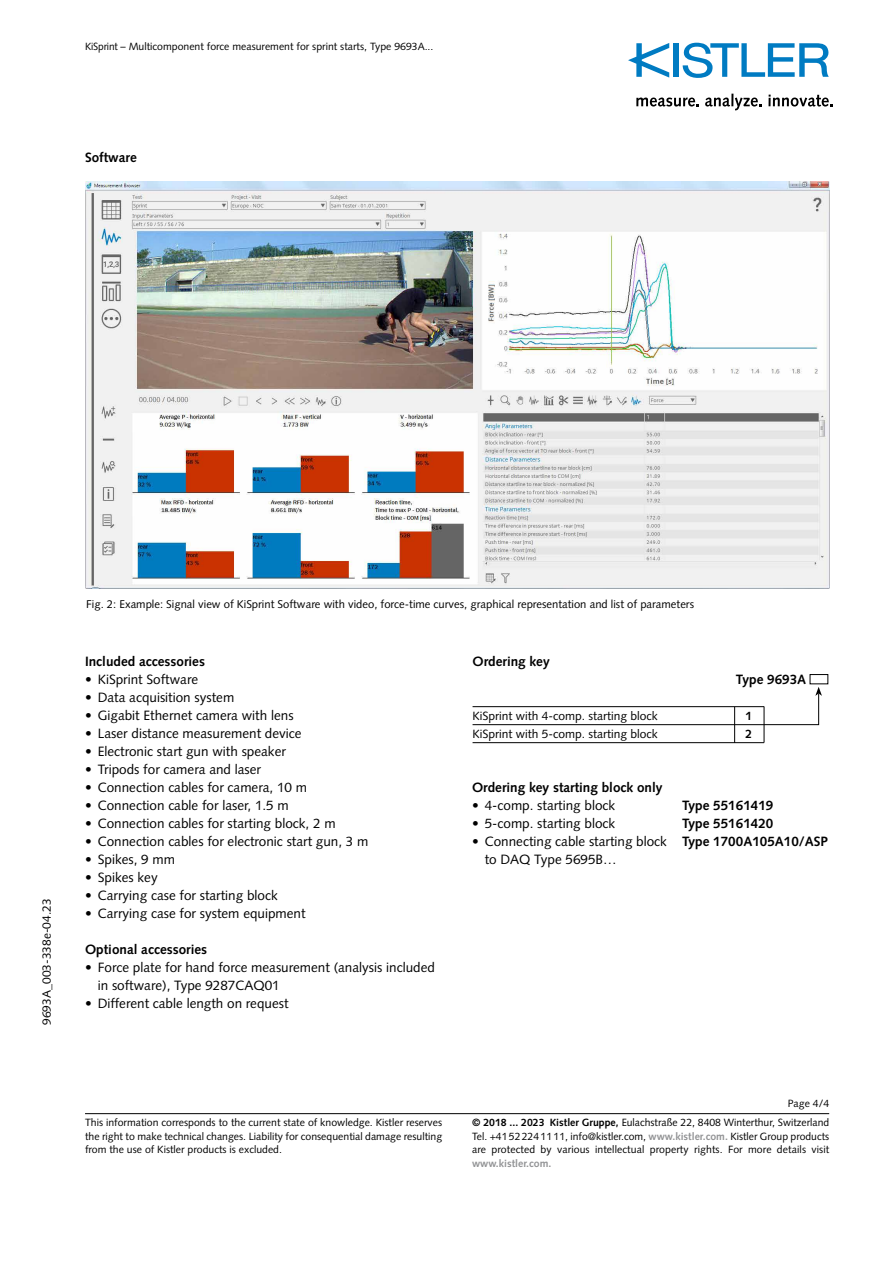
<style>
.page{position:relative;width:893px;height:1263px;background:#fff}
.page>*{position:absolute;margin:0;border:0;box-sizing:border-box;transform-origin:0 0}
.t1{font:13.5px/18px "Syntax LT Std";color:#000}
.t2{font:700 13.5px "Syntax LT Std";color:#000}
.t3{font:12px "Syntax LT Std";color:#000}
.t4{font:700 12px "Syntax LT Std";color:#000}
.t5{font:11.25px "Syntax LT Std";color:#000}
.t6{font:10.5px/13.5px "Syntax LT Std";color:#000;text-align:justify}
.t7{font:10.5px "Syntax LT Std";color:#000;scale:.96 1}
.t8{font:700 10.5px "Syntax LT Std";color:#929395}
.s1{font-weight:700}
.s2{font-weight:700;color:#929395}
</style>
<div class="page">
<hr style="left:85px;top:1113px;width:744px;height:1px;background:#000">
<div style="left:673px;top:43px;width:6px;height:34px;background:#007bc2"></div>
<svg style="left:683px;top:43px;width:146px;height:35px"></svg>
<svg style="left:628px;top:43px;width:41px;height:35px"></svg>
<svg style="left:636px;top:98px;width:63px;height:9px"></svg>
<svg style="left:705px;top:94px;width:57px;height:16px"></svg>
<svg style="left:768px;top:95px;width:65px;height:12px"></svg>
<hr style="left:473px;top:706px;width:291px;height:1px;background:#000">
<hr style="left:473px;top:724px;width:291px;height:1px;background:#000">
<hr style="left:473px;top:742px;width:291px;height:1px;background:#000">
<div style="left:810px;top:674px;width:18px;height:10px;border:1px solid #000"></div>
<hr style="left:734px;top:707px;width:1px;height:36px;background:#000">
<hr style="left:764px;top:706px;width:1px;height:36px;background:#000">
<svg style="left:763px;top:687px;width:59px;height:38px"></svg>
<img style="left:85px;top:182px;width:745px;height:407px">
<p class="t7" style="left:85px;top:41px;width:364px">KiSprint – Multicomponent force measurement for sprint starts, Type 9693A...</p>
<p class="t2" style="left:85px;top:150px;width:53px">Software</p>
<p class="t3" style="left:39px;top:1025px;width:128px;rotate:-90deg">9693A_003-338e-04.23</p>
<p class="t5" style="left:86px;top:597px;width:609px">Fig. 2: Example: Signal view of KiSprint Software with video, force-time curves, graphical representation and list of parameters</p>
<p class="t2" style="left:85px;top:654px;width:121px">Included accessories</p>
<p class="t1" style="left:85px;top:670px;width:115px">• KiSprint Software</p>
<p class="t1" style="left:85px;top:688px;width:151px">• Data acquisition system</p>
<p class="t1" style="left:85px;top:706px;width:210px">• Gigabit Ethernet camera with lens</p>
<p class="t1" style="left:85px;top:724px;width:218px">• Laser distance measurement device</p>
<p class="t1" style="left:85px;top:742px;width:202px">• Electronic start gun with speaker</p>
<p class="t1" style="left:85px;top:760px;width:178px">• Tripods for camera and laser</p>
<p class="t1" style="left:85px;top:778px;width:224px">• Connection cables for camera, 10 m</p>
<p class="t1" style="left:85px;top:796px;width:205px">• Connection cable for laser, 1.5 m</p>
<p class="t1" style="left:85px;top:814px;width:252px">• Connection cables for starting block, 2 m</p>
<p class="t1" style="left:85px;top:832px;width:285px">• Connection cables for electronic start gun, 3 m</p>
<p class="t1" style="left:85px;top:850px;width:92px">• Spikes, 9 mm</p>
<p class="t1" style="left:85px;top:868px;width:74px">• Spikes key</p>
<p class="t1" style="left:85px;top:886px;width:194px">• Carrying case for starting block</p>
<p class="t1" style="left:85px;top:904px;width:222px">• Carrying case for system equipment</p>
<p class="t2" style="left:85px;top:942px;width:124px">Optional accessories</p>
<p class="t1" style="left:98px;top:958px;width:339px;text-indent:-13px">• Force plate for hand force measurement (analysis included in software), Type 9287CAQ01</p>
<p class="t1" style="left:85px;top:994px;width:205px">• Different cable length on request</p>
<p class="t2" style="left:473px;top:654px;width:79px">Ordering key</p>
<p class="t2" style="left:736px;top:672px;width:72px">Type 9693A</p>
<p class="t3" style="left:473px;top:709px;width:187px">KiSprint with 4-comp. starting block</p>
<p class="t4" style="left:746px;top:709px;width:8px">1</p>
<p class="t3" style="left:473px;top:727px;width:187px">KiSprint with 5-comp. starting block</p>
<p class="t4" style="left:746px;top:727px;width:8px">2</p>
<p class="t2" style="left:472px;top:780px;width:192px">Ordering key starting block only</p>
<p class="t1" style="left:472px;top:796px;width:145px">• 4-comp. starting block</p>
<p class="t2" style="left:682px;top:798px;width:93px">Type 55161419</p>
<p class="t1" style="left:472px;top:814px;width:145px">• 5-comp. starting block</p>
<p class="t2" style="left:682px;top:816px;width:93px">Type 55161420</p>
<p class="t1" style="left:485px;top:832px;width:345px;text-indent:-13px">• Connecting cable starting block <span class="s1">Type 1700A105A10/ASP </span>to DAQ Type 5695B…</p>
<p class="t6" style="left:85px;top:1116px;width:359px">This information corresponds to the current state of knowledge. Kistler reserves the right to make technical changes. Liability for consequential damage resulting from the use of Kistler products is excluded.</p>
<p class="t6" style="left:788px;top:1097px;width:43px">Page 4/4</p>
<p class="t6" style="left:472px;top:1116px;width:359px"><span class="s1">© 2018 ... 2023 Kistler Gruppe,</span> Eulachstraße 22, 8408 Winterthur, Switzerland Tel. +41 52 224 11 11, info@kistler.com, <span class="s2">www.kistler.com.</span> Kistler Group products are protected by various intellectual property rights. For more details visit</p>
<p class="t8" style="left:472px;top:1157px;width:81px">www.kistler.com.</p>
</div>
